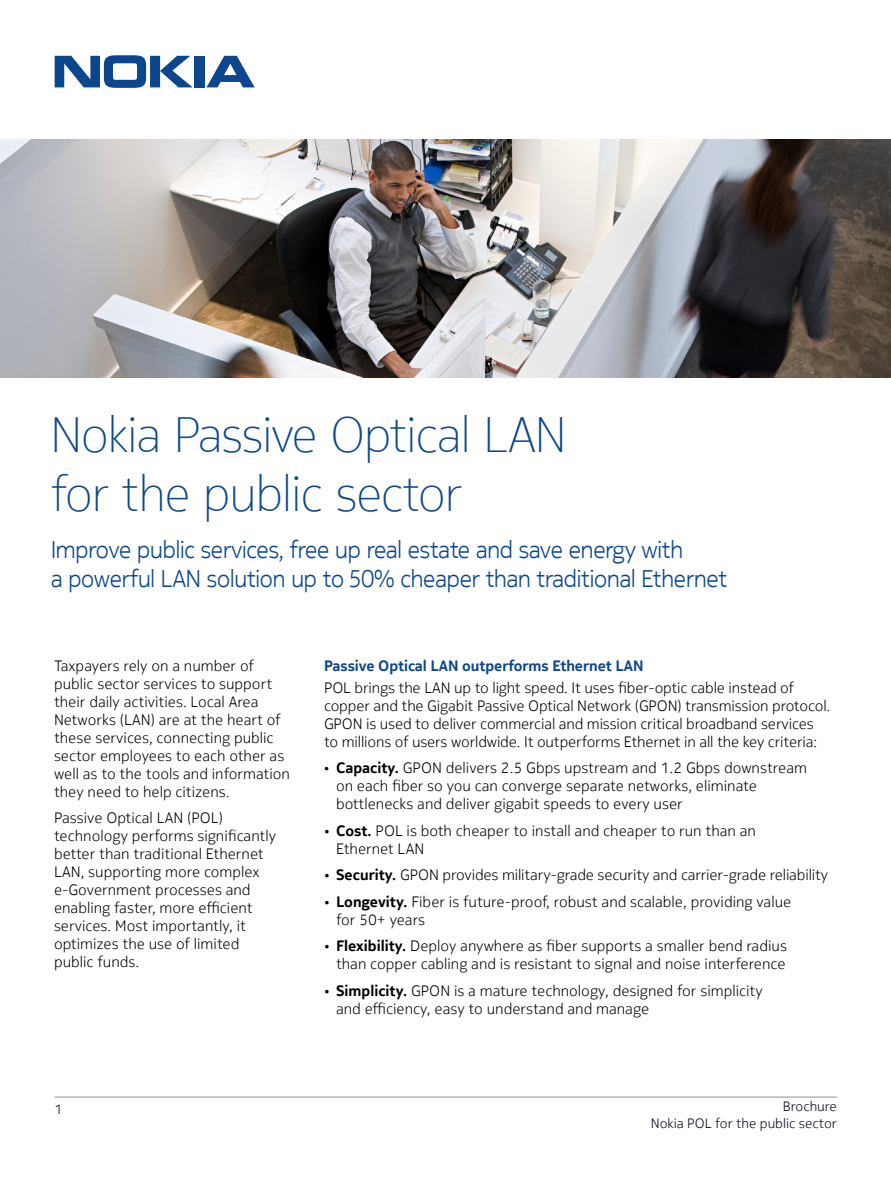
<style>
.page{position:relative;width:891px;height:1188px;background:#fff}
.page>*{position:absolute;margin:0;border:0;box-sizing:border-box;transform-origin:0 0}
.t1{font:200 49.5px/59.4px "Nokia Pure Headline";color:#0c478d}
.t2{font:300 24px/28.8px "Nokia Pure Headline";letter-spacing:-.005em;color:#0c478d}
.t3{font:300 15px/18px "Nokia Pure Text";color:#000}
.t4{font:700 15px "Nokia Pure Text";letter-spacing:-.005em;color:#0c478d}
.t5{font:300 13.5px/16.5px "Nokia Pure Text";color:#04051c;text-align:right}
.s1{font-size:12.75px}
.s2{font-weight:700}
</style>
<div class="page">
<svg style="left:55px;top:55px;width:138px;height:33px"></svg>
<div style="left:195px;top:56px;width:10px;height:31px;background:#0c478d"></div>
<svg style="left:206px;top:56px;width:49px;height:31px"></svg>
<hr style="left:55px;top:1096px;width:782px;height:2px;background:#b8b3bb">
<img style="left:0;top:139px;width:891px;height:239px">
<h1 class="t1" style="left:51px;top:404px;width:517px">Nokia Passive Optical LAN for the public sector</h1>
<h2 class="t2" style="left:51px;top:535px;width:678px">Improve public services, free up real estate and save energy with<br>a powerful LAN solution up to 50% cheaper than traditional Ethernet</h2>
<p class="t3" style="left:54px;top:656px;width:238px">Taxpayers rely on a number of public sector services to support their daily activities. Local Area<br>Networks (LAN) are at the heart of these services, connecting public sector employees to each other as well as to the tools and information they need to help citizens.</p>
<p class="t3" style="left:54px;top:809px;width:224px">Passive Optical LAN (POL) technology performs significantly better than traditional Ethernet<br>LAN, supporting more complex e-Government processes and enabling faster, more efficient services. Most importantly, it optimizes the use of limited public funds.</p>
<p class="t4" style="left:324px;top:656px;width:321px">Passive Optical LAN outperforms Ethernet LAN</p>
<p class="t3" style="left:324px;top:679px;width:508px">POL brings the LAN up to light speed. It uses fiber-optic cable instead of copper and the Gigabit Passive Optical Network (GPON) transmission protocol.<br>GPON is used to deliver commercial and mission critical broadband services to millions of users worldwide. It outperforms Ethernet in all the key criteria:</p>
<p class="t3" style="left:336px;top:759px;width:473px;text-indent:-12px"><span class="s1">•</span> <span class="s2">Capacity.</span> GPON delivers 2.5 Gbps upstream and 1.2 Gbps downstream on each fiber so you can converge separate networks, eliminate bottlenecks and deliver gigabit speeds to every user</p>
<p class="t3" style="left:336px;top:822px;width:422px;text-indent:-12px"><span class="s1">•</span> <span class="s2">Cost.</span> POL is both cheaper to install and cheaper to run than an<br>Ethernet LAN</p>
<p class="t3" style="left:324px;top:866px;width:506px"><span class="s1">•</span> <span class="s2">Security.</span> GPON provides military-grade security and carrier-grade reliability</p>
<p class="t3" style="left:336px;top:893px;width:457px;text-indent:-12px"><span class="s1">•</span> <span class="s2">Longevity.</span> Fiber is future-proof, robust and scalable, providing value for 50+ years</p>
<p class="t3" style="left:324px;top:937px;width:464px;text-align:right"><span class="s1">•</span> <span class="s2">Flexibility.</span> Deploy anywhere as fiber supports a smaller bend radius than copper cabling and is resistant to signal and noise interference</p>
<p class="t3" style="left:336px;top:982px;width:428px;text-indent:-12px"><span class="s1">•</span> <span class="s2">Simplicity.</span> GPON is a mature technology, designed for simplicity and efficiency, easy to understand and manage</p>
<p class="t5" style="left:55px;top:1101px;width:9px">1</p>
<p class="t5" style="left:651px;top:1098px;width:188px">Brochure<br>Nokia POL for the public sector</p>
</div>
